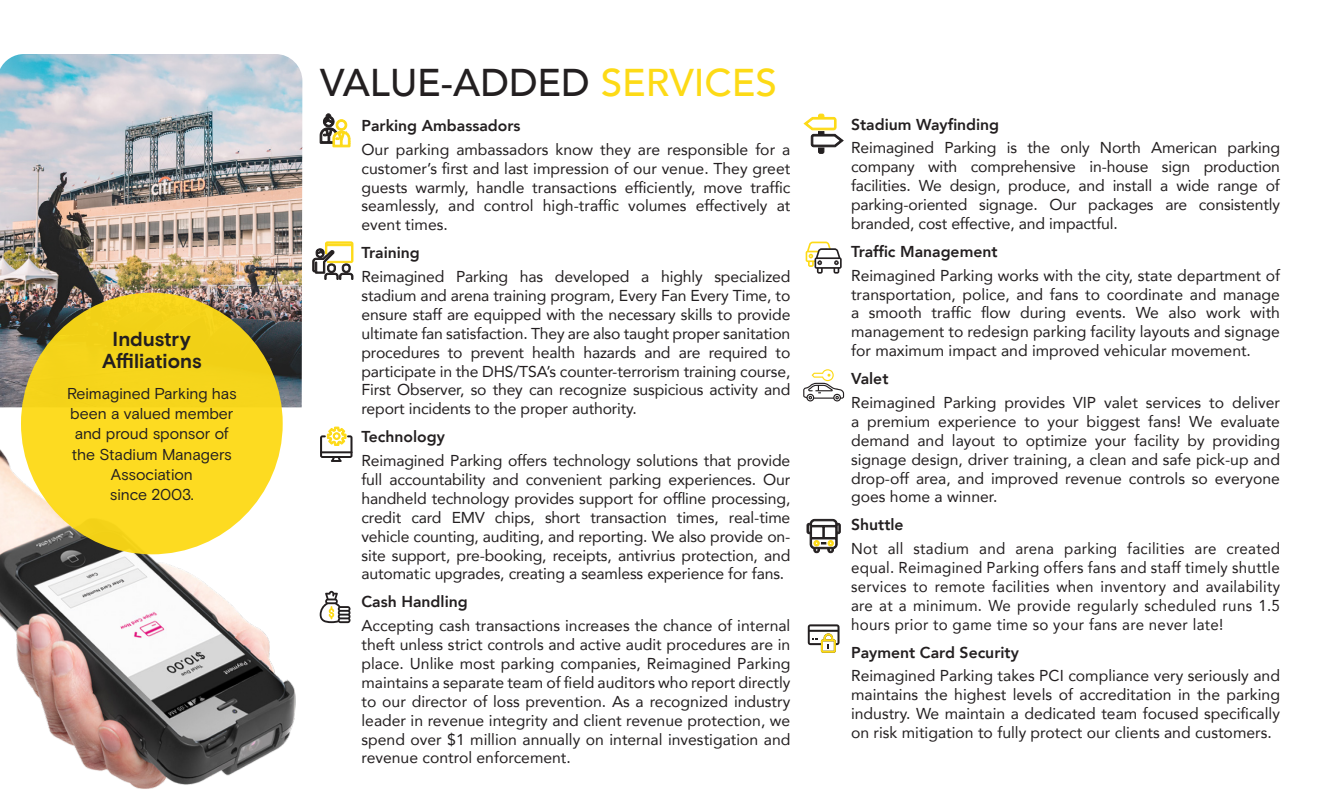
<style>
.page{position:relative;width:1337px;height:810px;background:#fff}
.page>*{position:absolute;margin:0;border:0;box-sizing:border-box;transform-origin:0 0}
.Heading_1{font:500 38.7px "Avenir";color:#231f20}
.t1{font:700 20.25px/22.5px "Basis Grotesque Pro";color:#231f20;text-align:center}
.Body_Text_Services{font:15.75px/18.9px "Avenir";color:#231f20;text-align:justify}
.Body_Text_Services-2{font:15.75px/18.9px "Avenir";color:#231f20;text-align:justify;scale:.96 1}
.Heading_3{font:800 15.75px "Avenir";color:#231f20}
.t2{font:15.75px/20.2px "Basis Grotesque Pro";letter-spacing:-.005em;color:#231f20;text-align:center}
.s1{color:#fdda16}
</style>
<div class="page">
<img style="left:0;top:54px;width:302px;height:353px">
<img style="left:0;top:449px;width:296px;height:340px">
<div style="left:21px;top:293px;width:262px;height:261px;background:#fddb21;border-radius:50%"></div>
<svg style="left:803px;top:114px;width:41px;height:40px"></svg>
<svg style="left:312px;top:241px;width:41px;height:39px"></svg>
<svg style="left:806px;top:519px;width:35px;height:34px"></svg>
<svg style="left:319px;top:113px;width:32px;height:34px"></svg>
<svg style="left:320px;top:426px;width:32px;height:36px"></svg>
<svg style="left:320px;top:591px;width:30px;height:32px"></svg>
<svg style="left:807px;top:624px;width:32px;height:29px"></svg>
<svg style="left:805px;top:242px;width:36px;height:32px"></svg>
<svg style="left:803px;top:369px;width:41px;height:32px"></svg>
<p class="t1" style="left:102px;top:328px;width:101px">Industry<br>Affiliations</p>
<p class="t2" style="left:67px;top:383px;width:171px">Reimagined Parking has been a valued member and proud sponsor of the Stadium Managers<br>Association<br>since 2003.</p>
<p class="Heading_1" style="left:320px;top:50px;width:458px">VALUE-ADDED <span class="s1">SERVICES</span></p>
<p class="Heading_3" style="left:361px;top:113px;width:160px">Parking Ambassadors</p>
<p class="Body_Text_Services" style="left:361px;top:139px;width:430px">Our parking ambassadors know they are responsible for a customer’s first and last impression of our venue. They greet guests warmly, handle transactions efficiently, move traffic seamlessly, and control high-traffic volumes effectively at event times.</p>
<p class="Heading_3" style="left:361px;top:241px;width:60px">Training</p>
<p class="Body_Text_Services" style="left:361px;top:267px;width:430px">Reimagined Parking has developed a highly specialized stadium and arena training program, Every Fan Every Time, to ensure staff are equipped with the necessary skills to provide ultimate fan satisfaction. They are also taught proper sanitation procedures to prevent health hazards and are required to participate in the DHS/TSA’s counter-terrorism training course, First Observer, so they can recognize suspicious activity and report incidents to the proper authority.</p>
<p class="Heading_3" style="left:361px;top:425px;width:85px">Technology</p>
<p class="Body_Text_Services" style="left:361px;top:451px;width:430px">Reimagined Parking offers technology solutions that provide full accountability and convenient parking experiences. Our handheld technology provides support for offline processing, credit card EMV chips, short transaction times, real-time vehicle counting, auditing, and reporting. We also provide on&shy;site support, pre-booking, receipts, antivrius protection, and automatic upgrades, creating a seamless experience for fans.</p>
<p class="Heading_3" style="left:361px;top:590px;width:108px">Cash Handling</p>
<p class="Body_Text_Services" style="left:361px;top:616px;width:430px">Accepting cash transactions increases the chance of internal theft unless strict controls and active audit procedures are in place. Unlike most parking companies, Reimagined Parking maintains a separate team of field auditors who report directly to our director of loss prevention. As a recognized industry leader in revenue integrity and client revenue protection, we spend over $1 million annually on internal investigation and revenue control enforcement.</p>
<p class="Heading_3" style="left:851px;top:112px;width:149px">Stadium Wayfinding</p>
<p class="Body_Text_Services" style="left:851px;top:138px;width:430px">Reimagined Parking is the only North American parking company with comprehensive in-house sign production facilities. We design, produce, and install a wide range of parking-oriented signage. Our packages are consistently branded, cost effective, and impactful.</p>
<p class="Heading_3" style="left:851px;top:239px;width:148px">Traffic Management</p>
<p class="Body_Text_Services" style="left:851px;top:265px;width:430px">Reimagined Parking works with the city, state department of transportation, police, and fans to coordinate and manage a smooth traffic flow during events. We also work with management to redesign parking facility layouts and signage for maximum impact and improved vehicular movement.</p>
<p class="Heading_3" style="left:851px;top:366px;width:39px">Valet</p>
<p class="Body_Text_Services" style="left:851px;top:393px;width:430px">Reimagined Parking provides VIP valet services to deliver a premium experience to your biggest fans! We evaluate demand and layout to optimize your facility by providing signage design, driver training, a clean and safe pick-up and drop-off area, and improved revenue controls so everyone goes home a winner.</p>
<p class="Heading_3" style="left:851px;top:513px;width:54px">Shuttle</p>
<p class="Body_Text_Services-2" style="left:851px;top:539px;width:448px">Not all stadium and arena parking facilities are created equal. Reimagined Parking offers fans and staff timely shuttle services to remote facilities when inventory and availability are at a minimum. We provide regularly scheduled runs 1.5 hours prior to game time so your fans are never late!</p>
<p class="Heading_3" style="left:851px;top:640px;width:169px">Payment Card Security</p>
<p class="Body_Text_Services" style="left:851px;top:666px;width:430px">Reimagined Parking takes PCI compliance very seriously and maintains the highest levels of accreditation in the parking industry. We maintain a dedicated team focused specifically on risk mitigation to fully protect our clients and customers.</p>
</div>
